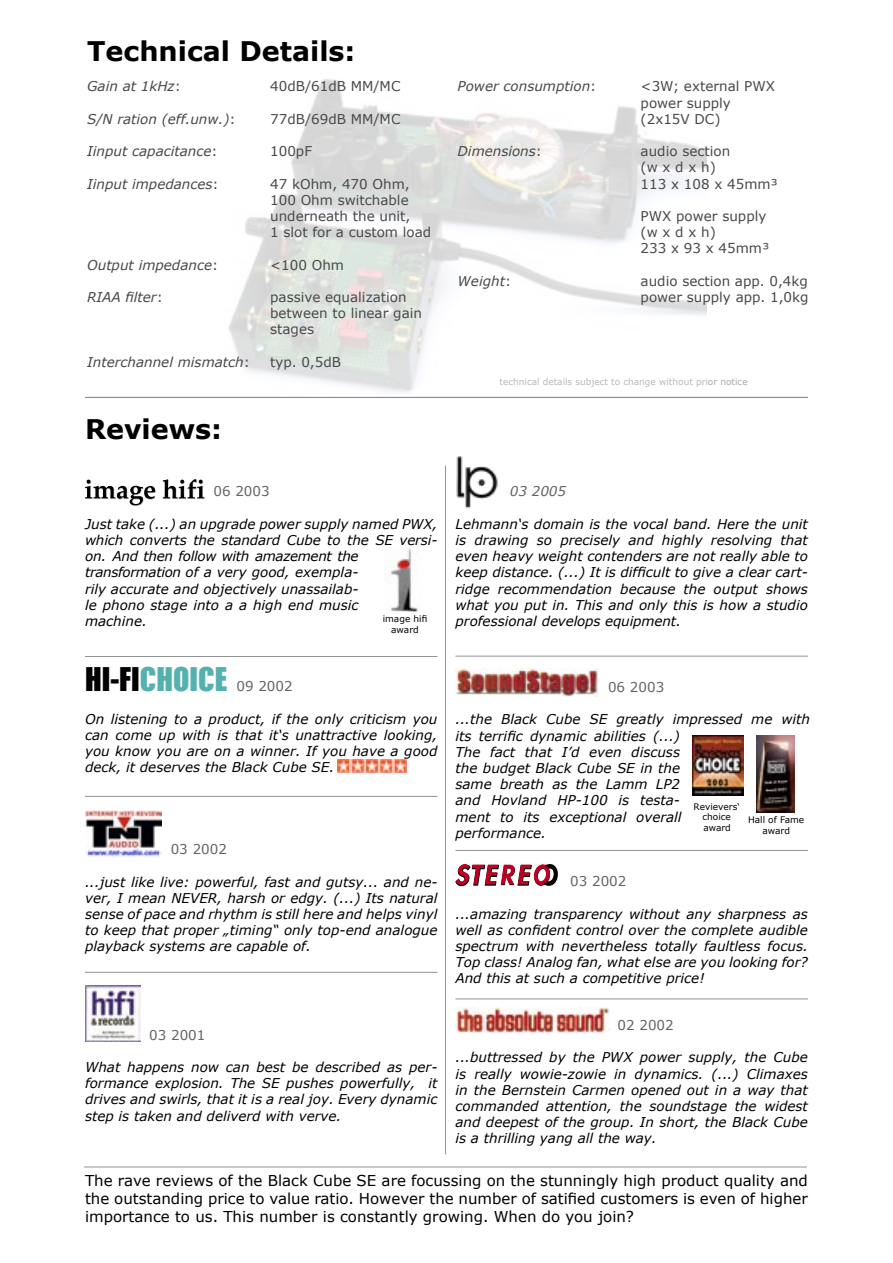
<style>
.page{position:relative;width:893px;height:1263px;background:#fff}
.page>*{position:absolute;margin:0;border:0;box-sizing:border-box;transform-origin:0 0}
.t1{font:30px "Impact";color:#55b1af}
.t2{font:700 27px "Verdana";color:#000}
.t3{font:15px/18px "Verdana";color:#000;text-align:justify}
.t4{font:italic 13.5px/16.2px "Verdana";color:#000;text-align:justify}
.t5{font:13.5px/16.2px "Verdana";color:#484848}
.t6{font:italic 13.5px "Verdana";color:#484848}
.t7{font:13.5px "Verdana";color:#636363}
.t8{font:italic 13.5px "Verdana";color:#636363}
.t9{font:9px/10.8px "Verdana";color:#000;text-align:center}
.t10{font:9px "Verdana";color:#aaa}
.s1{font-style:normal}
.s2{color:#000}
</style>
<div class="page">
<hr style="left:84px;top:1167px;width:723px;height:1px;background:#939393">
<hr style="left:445px;top:466px;width:1px;height:688px;background:#939393">
<img style="left:389px;top:548px;width:29px;height:64px">
<hr style="left:85px;top:397px;width:723px;height:1px;background:#7c7c7c">
<img style="left:228px;top:79px;width:479px;height:314px">
<svg style="left:85px;top:480px;width:71px;height:26px"></svg>
<svg style="left:163px;top:479px;width:42px;height:20px"></svg>
<img style="left:85px;top:986px;width:56px;height:55px">
<img style="left:455px;top:1008px;width:154px;height:25px">
<img style="left:85px;top:810px;width:77px;height:47px">
<img style="left:456px;top:668px;width:141px;height:28px">
<img style="left:456px;top:456px;width:42px;height:53px">
<hr style="left:85px;top:656px;width:352px;height:1px;background:#939393">
<hr style="left:85px;top:796px;width:352px;height:1px;background:#939393">
<hr style="left:455px;top:999px;width:353px;height:1px;background:#939393">
<hr style="left:455px;top:656px;width:353px;height:1px;background:#939393">
<hr style="left:85px;top:972px;width:352px;height:1px;background:#939393">
<img style="left:338px;top:760px;width:68px;height:13px">
<img style="left:692px;top:736px;width:51px;height:60px">
<img style="left:756px;top:736px;width:38px;height:76px">
<hr style="left:455px;top:850px;width:353px;height:1px;background:#939393">
<svg style="left:456px;top:864px;width:102px;height:23px"></svg>
<h2 class="t2" style="left:87px;top:34px;width:270px">Technical Details:</h2>
<p class="t6" style="left:87px;top:78px;width:95px">Gain at 1kHz<span class="s1">:</span></p>
<p class="t5" style="left:270px;top:78px;width:132px">40dB/61dB MM/MC</p>
<p class="t6" style="left:87px;top:110px;width:150px">S/N ration (eff.unw.)<span class="s1">:</span></p>
<p class="t5" style="left:270px;top:110px;width:132px">77dB/69dB MM/MC</p>
<p class="t6" style="left:87px;top:143px;width:132px">Iinput capacitance<span class="s1">:</span></p>
<p class="t5" style="left:270px;top:143px;width:43px">100pF</p>
<p class="t6" style="left:87px;top:175px;width:133px">Iinput impedances<span class="s1">:</span></p>
<p class="t5" style="left:270px;top:175px;width:163px">47 kOhm, 470 Ohm,<br>100 Ohm switchable underneath the unit,<br>1 slot for a custom load</p>
<p class="t6" style="left:87px;top:256px;width:133px">Output impedance<span class="s1">:</span></p>
<p class="t5" style="left:270px;top:256px;width:75px">&lt;100 Ohm</p>
<p class="t6" style="left:87px;top:288px;width:77px">RIAA filter<span class="s1">:</span></p>
<p class="t5" style="left:270px;top:288px;width:153px">passive equalization between to linear gain stages</p>
<p class="t6" style="left:87px;top:353px;width:164px">Interchannel mismatch<span class="s1">:</span></p>
<p class="t5" style="left:270px;top:353px;width:72px">typ. 0,5dB</p>
<h2 class="t2" style="left:85px;top:412px;width:139px">Reviews:</h2>
<p class="t6" style="left:458px;top:78px;width:140px">Power consumption<span class="s1">:</span></p>
<p class="t5" style="left:641px;top:78px;width:136px">&lt;3W; external PWX power supply (2x15V DC)</p>
<p class="t6" style="left:458px;top:143px;width:86px">Dimensions<span class="s1">:</span></p>
<p class="t5" style="left:641px;top:143px;width:139px">audio section<br>(w x d x h)<br>113 x 108 x 45mm³</p>
<p class="t5" style="left:641px;top:207px;width:130px">PWX power supply (w x d x h)<br>233 x 93 x 45mm³</p>
<p class="t6" style="left:458px;top:272px;width:55px">Weight<span class="s1">:</span></p>
<p class="t5" style="left:641px;top:272px;width:169px">audio section app. 0,4kg power supply app. 1,0kg</p>
<p class="t10" style="left:500px;top:376px;width:250px">technical details subject to change without prior notice</p>
<p class="t7" style="left:213px;top:483px;width:58px">06 2003</p>
<p class="t4" style="left:85px;top:515px;width:354px;text-align:left">Just take (...) an upgrade power supply named PWX, which converts the standard Cube to the SE versi&shy;on. And then follow with amazement the transformation of a very good, exempla-<br>rily accurate and objectively unassailab-<br>le phono stage into a a high end music<br>machine.</p>
<p class="t9" style="left:383px;top:613px;width:46px">image hifi award</p>
<h1 class="t1" style="left:85px;top:656px;width:144px"><span class="s2">HI-FI</span>CHOICE</h1>
<p class="t7" style="left:236px;top:678px;width:58px">09 2002</p>
<p class="t4" style="left:85px;top:710px;width:354px">On listening to a product, if the only criticism you can come up with is that it‘s unattractive looking, you know you are on a winner. If you have a good deck, it deserves the Black Cube SE.</p>
<p class="t8" style="left:510px;top:483px;width:58px">03 2005</p>
<p class="t4" style="left:455px;top:515px;width:354px">Lehmann‘s domain is the vocal band. Here the unit is drawing so precisely and highly resolving that even heavy weight contenders are not really able to keep distance. (...) It is difficult to give a clear cart&shy;ridge recommendation because the output shows what you put in. This and only this is how a studio professional develops equipment.</p>
<p class="t7" style="left:608px;top:678px;width:58px">06 2003</p>
<p class="t4" style="left:455px;top:711px;width:356px;text-align:left">...the Black Cube SE greatly impressed me with its terrific dynamic abilities (...)<br>The fact that I’d even discuss<br>the budget Black Cube SE in the<br>same breath as the Lamm LP2<br>and Hovland HP-100 is testa-<br>ment to its exceptional overall<br>performance.</p>
<p class="t9" style="left:694px;top:801px;width:48px">Revievers‘ choice award</p>
<p class="t9" style="left:748px;top:814px;width:58px">Hall of Fame award</p>
<p class="t7" style="left:171px;top:841px;width:58px">03 2002</p>
<p class="t4" style="left:85px;top:873px;width:354px">...just like live: powerful, fast and gutsy... and ne&shy;ver, I mean NEVER, harsh or edgy. (...) Its natural sense of pace and rhythm is still here and helps vinyl to keep that proper „timing“ only top-end analogue playback systems are capable of.</p>
<p class="t7" style="left:570px;top:873px;width:58px">03 2002</p>
<p class="t4" style="left:455px;top:905px;width:354px">...amazing transparency without any sharpness as well as confident control over the complete audible spectrum with nevertheless totally faultless focus.<br>Top class! Analog fan, what else are you looking for?<br>And this at such a competitive price!</p>
<p class="t7" style="left:149px;top:1026px;width:58px">03 2001</p>
<p class="t4" style="left:85px;top:1058px;width:354px">What happens now can best be described as per&shy;formance explosion. The SE pushes powerfully, it drives and swirls, that it is a real joy. Every dynamic step is taken and deliverd with verve.</p>
<p class="t7" style="left:617px;top:1016px;width:58px">02 2002</p>
<p class="t4" style="left:455px;top:1049px;width:354px">...buttressed by the PWX power supply, the Cube is really wowie-zowie in dynamics. (...) Climaxes in the Bernstein Carmen opened out in a way that commanded attention, the soundstage the widest and deepest of the group. In short, the Black Cube is a thrilling yang all the way.</p>
<p class="t3" style="left:85px;top:1171px;width:724px">The rave reviews of the Black Cube SE are focussing on the stunningly high product quality and the outstanding price to value ratio. However the number of satified customers is even of higher importance to us. This number is constantly growing. When do you join?</p>
</div>
